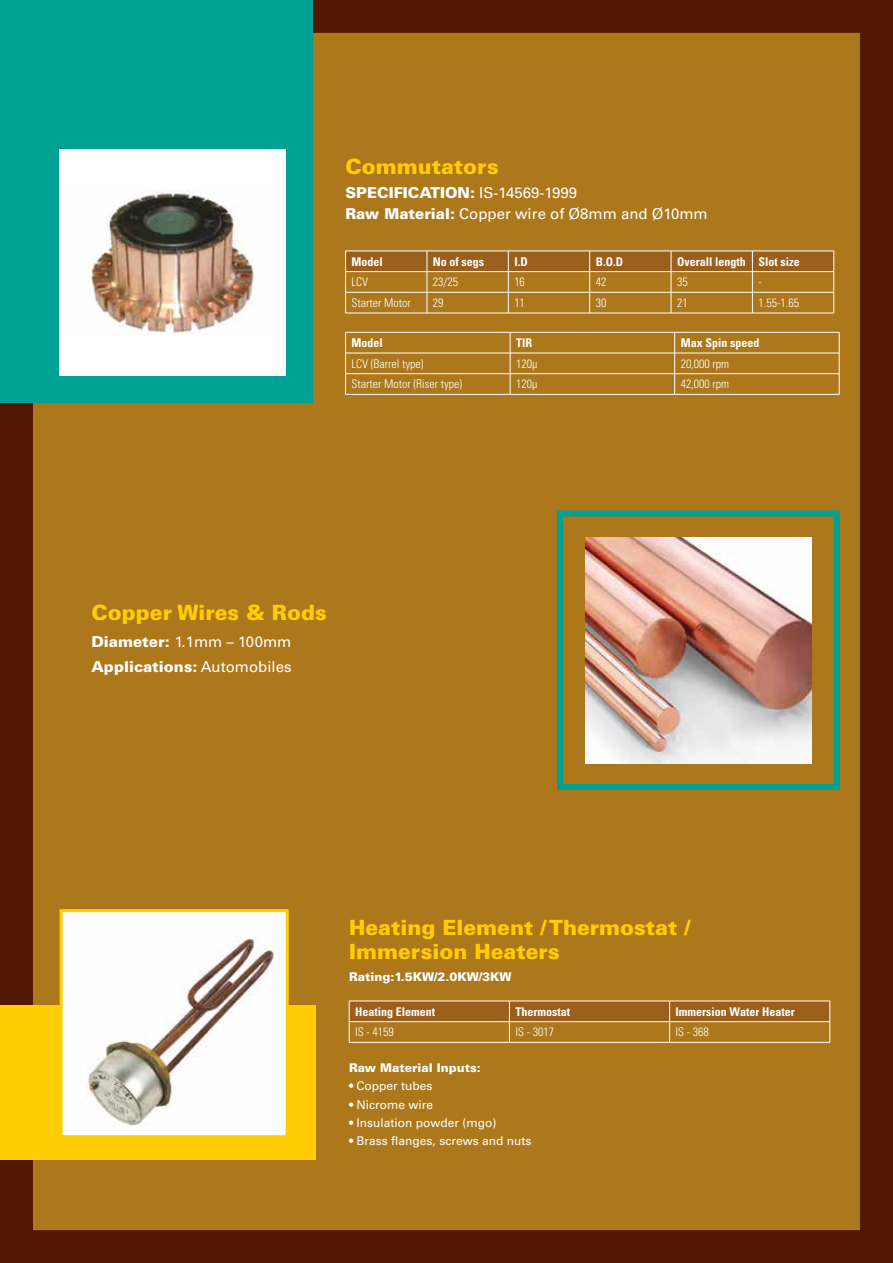
<style>
.page{position:relative;width:893px;height:1263px;background:#fff}
.page>*{position:absolute;margin:0;border:0;box-sizing:border-box;transform-origin:0 0}
.t1{font:900 21px/24px "Univers LT Std";color:#ffcd03}
.t2{font:15px/21px "Univers LT Std";color:#fff}
.t3{font:900 15px/25.5px "Univers LT Std";color:#fff}
.t4{font:300 condensed 12px "Univers LT Std";color:#fff}
.t5{font:700 condensed 12px "Univers LT Std";color:#fff}
.t6{font:12px "Univers LT Std";color:#fff}
.t7{font:900 12px "Univers LT Std";color:#fff}
.s1{font-weight:900}
.s2{font-weight:400}
</style>
<div class="page">
<div style="left:16px;top:16px;width:860px;height:1230px;background:#ad781c"></div>
<div style="left:0;top:0;width:893px;height:1263px;border:33px solid #521700"></div>
<div style="left:557px;top:510px;width:283px;height:280px;border:6px solid #00a093"></div>
<div style="left:0;top:0;width:312px;height:402px;background:#00a093"></div>
<div style="left:0;top:1006px;width:315px;height:154px;background:#ffcd03"></div>
<div style="left:60px;top:149px;width:226px;height:227px;background:#fff"></div>
<img style="left:89px;top:191px;width:165px;height:143px">
<img style="left:64px;top:913px;width:221px;height:221px">
<div style="left:60px;top:909px;width:229px;height:229px;border:3px solid #ffcd03"></div>
<img style="left:585px;top:537px;width:227px;height:226px">
<svg style="left:345px;top:251px;width:489px;height:62px"></svg>
<hr style="left:345px;top:313px;width:82px;height:1px;background:#fff">
<hr style="left:427px;top:313px;width:81px;height:1px;background:#fff">
<hr style="left:508px;top:313px;width:82px;height:1px;background:#fff">
<hr style="left:590px;top:313px;width:81px;height:1px;background:#fff">
<hr style="left:671px;top:313px;width:81px;height:1px;background:#fff">
<hr style="left:752px;top:313px;width:82px;height:1px;background:#fff">
<hr style="left:345px;top:332px;width:165px;height:1px;background:#fff">
<hr style="left:510px;top:332px;width:165px;height:1px;background:#fff">
<hr style="left:675px;top:332px;width:164px;height:1px;background:#fff">
<hr style="left:345px;top:353px;width:165px;height:1px;background:#fff">
<hr style="left:510px;top:353px;width:165px;height:1px;background:#fff">
<hr style="left:675px;top:353px;width:164px;height:1px;background:#fff">
<hr style="left:345px;top:373px;width:165px;height:1px;background:#fff">
<svg style="left:345px;top:332px;width:1px;height:62px"></svg>
<hr style="left:510px;top:373px;width:165px;height:1px;background:#fff">
<svg style="left:510px;top:332px;width:1px;height:62px"></svg>
<hr style="left:675px;top:373px;width:164px;height:1px;background:#fff">
<svg style="left:674px;top:332px;width:1px;height:62px"></svg>
<svg style="left:839px;top:332px;width:1px;height:62px"></svg>
<hr style="left:345px;top:394px;width:165px;height:1px;background:#fff">
<hr style="left:510px;top:394px;width:165px;height:1px;background:#fff">
<hr style="left:675px;top:394px;width:164px;height:1px;background:#fff">
<svg style="left:349px;top:1001px;width:482px;height:41px"></svg>
<hr style="left:349px;top:1042px;width:160px;height:1px;background:#fff">
<hr style="left:509px;top:1042px;width:161px;height:1px;background:#fff">
<hr style="left:670px;top:1042px;width:160px;height:1px;background:#fff">
<h1 class="t1" style="left:345px;top:155px;width:155px">Commutators</h1>
<p class="t2" style="left:345px;top:183px;width:364px"><span class="s1">SPECIFICATION:</span> IS-14569-1999<br><span class="s1">Raw Material:</span> Copper wire of Ø8mm and Ø10mm</p>
<p class="t5" style="left:352px;top:254px;width:33px">Model</p>
<p class="t5" style="left:433px;top:254px;width:53px">No of segs</p>
<p class="t5" style="left:514px;top:254px;width:15px">I.D</p>
<p class="t5" style="left:596px;top:254px;width:29px">B.O.D</p>
<p class="t5" style="left:677px;top:254px;width:124px">Overall length Slot size</p>
<p class="t4" style="left:352px;top:275px;width:18px">LCV</p>
<p class="t4" style="left:433px;top:275px;width:27px">23/25</p>
<p class="t4" style="left:514px;top:275px;width:12px">16</p>
<p class="t4" style="left:596px;top:275px;width:12px">42</p>
<p class="t4" style="left:677px;top:275px;width:12px">35</p>
<p class="t4" style="left:758px;top:275px;width:5px">-</p>
<p class="t4" style="left:352px;top:296px;width:61px">Starter Motor</p>
<p class="t4" style="left:433px;top:296px;width:12px">29</p>
<p class="t4" style="left:514px;top:296px;width:12px">11</p>
<p class="t4" style="left:596px;top:296px;width:12px">30</p>
<p class="t4" style="left:677px;top:296px;width:12px">21</p>
<p class="t4" style="left:758px;top:296px;width:42px">1.55-1.65</p>
<p class="t5" style="left:352px;top:335px;width:33px">Model</p>
<p class="t5" style="left:516px;top:335px;width:18px">TIR</p>
<p class="t5" style="left:681px;top:335px;width:80px">Max Spin speed</p>
<p class="t4" style="left:352px;top:356px;width:73px">LCV (Barrel type)</p>
<p class="t4" style="left:516px;top:356px;width:23px">120µ</p>
<p class="t4" style="left:681px;top:356px;width:50px">20,000 rpm</p>
<p class="t4" style="left:352px;top:377px;width:112px">Starter Motor (Riser type)</p>
<p class="t4" style="left:516px;top:377px;width:23px">120µ</p>
<p class="t4" style="left:681px;top:377px;width:50px">42,000 rpm</p>
<h1 class="t1" style="left:91px;top:600px;width:237px">Copper Wires &amp; Rods</h1>
<p class="t3" style="left:91px;top:628px;width:202px">Diameter: <span class="s2">1.1mm – 100mm<br></span>Applications: <span class="s2">Automobiles</span></p>
<h1 class="t1" style="left:349px;top:916px;width:343px">Heating Element / Thermostat /<br>Immersion Heaters</h1>
<p class="t7" style="left:349px;top:969px;width:164px">Rating:1.5KW/2.0KW/3KW</p>
<p class="t5" style="left:355px;top:1004px;width:82px">Heating Element</p>
<p class="t5" style="left:515px;top:1004px;width:56px">Thermostat</p>
<p class="t5" style="left:676px;top:1004px;width:121px">Immersion Water Heater</p>
<p class="t4" style="left:355px;top:1025px;width:40px">IS - 4159</p>
<p class="t4" style="left:515px;top:1025px;width:40px">IS - 3017</p>
<p class="t4" style="left:676px;top:1025px;width:35px">IS - 368</p>
<p class="t7" style="left:349px;top:1061px;width:133px">Raw Material Inputs:</p>
<p class="t6" style="left:349px;top:1079px;width:85px">• Copper tubes</p>
<p class="t6" style="left:349px;top:1097px;width:86px">• Nicrome wire</p>
<p class="t6" style="left:349px;top:1115px;width:149px">• Insulation powder (mgo)</p>
<p class="t6" style="left:349px;top:1133px;width:184px">• Brass flanges, screws and nuts</p>
</div>
